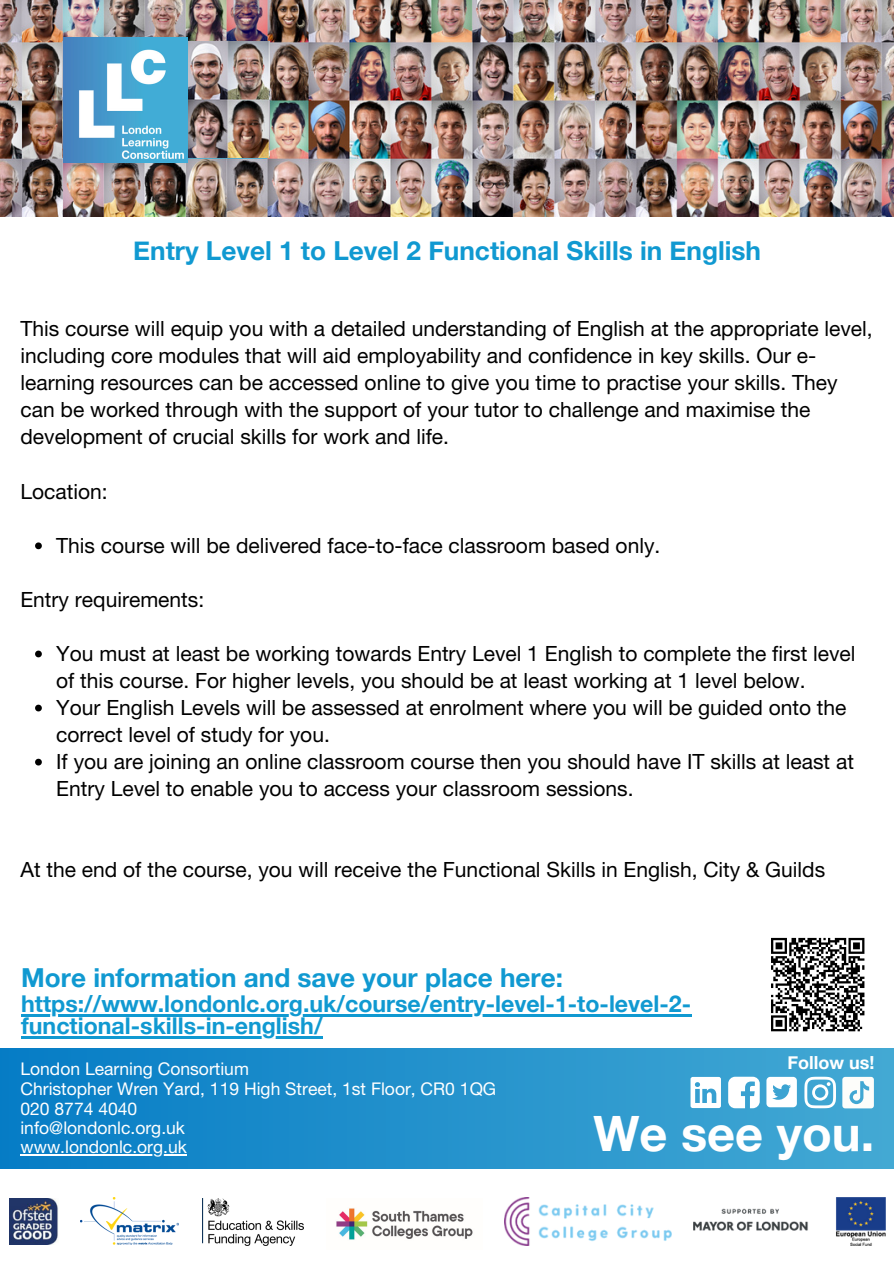
<style>
.page{position:relative;width:894px;height:1264px;background:#fff}
.page>*{position:absolute;margin:0;border:0;box-sizing:border-box;transform-origin:0 0}
.t1{font:700 48.75px "Helvetica Neue";color:#fff}
.t2{font:700 26.1px "Helvetica Neue";color:#1099d1}
.t3{font:700 23.1px/21.5px "Helvetica Neue";color:#1099d1}
.t4{font:21px/27px "Helvetica Neue";color:#000}
.t5{font:700 18px "Helvetica Neue";color:#fff}
.t6{font:17.55px/20px "Helvetica Neue";color:#fff}
</style>
<div class="page">
<div style="left:0;top:1048px;width:893px;height:120px;background:linear-gradient(to right,#057cc5,#44a9d4)"></div>
<svg style="left:728px;top:1076px;width:31px;height:32px"></svg>
<svg style="left:804px;top:1076px;width:31px;height:32px"></svg>
<svg style="left:690px;top:1076px;width:30px;height:32px"></svg>
<svg style="left:766px;top:1076px;width:30px;height:31px"></svg>
<img style="left:0;top:0;width:893px;height:216px">
<img style="left:187px;top:42px;width:82px;height:116px">
<img style="left:63px;top:38px;width:124px;height:124px">
<svg style="left:842px;top:1076px;width:31px;height:32px"></svg>
<svg style="left:35px;top:542px;width:7px;height:7px"></svg>
<svg style="left:35px;top:650px;width:7px;height:7px"></svg>
<svg style="left:35px;top:704px;width:7px;height:7px"></svg>
<svg style="left:35px;top:758px;width:7px;height:7px"></svg>
<img style="left:10px;top:1198px;width:48px;height:46px">
<img style="left:81px;top:1197px;width:98px;height:47px">
<img style="left:202px;top:1198px;width:101px;height:47px">
<img style="left:336px;top:1208px;width:137px;height:32px">
<img style="left:504px;top:1197px;width:167px;height:48px">
<img style="left:693px;top:1197px;width:191px;height:48px">
<svg style="left:771px;top:937px;width:94px;height:95px"></svg>
<hr style="left:20px;top:1153px;width:167px;height:2px;background:#fff">
<hr style="left:21px;top:1014px;width:670px;height:2px;background:#1099d1">
<hr style="left:21px;top:1036px;width:301px;height:2px;background:#1099d1">
<p class="t2" style="left:133px;top:235px;width:629px">Entry Level 1 to Level 2 Functional Skills in English</p>
<p class="t4" style="left:20px;top:315px;width:853px">This course will equip you with a detailed understanding of English at the appropriate level, including core modules that will aid employability and confidence in key skills. Our e&shy;learning resources can be accessed online to give you time to practise your skills. They can be worked through with the support of your tutor to challenge and maximise the development of crucial skills for work and life.</p>
<p class="t4" style="left:20px;top:477px;width:89px">Location:</p>
<p class="t4" style="left:56px;top:531px;width:605px">This course will be delivered face-to-face classroom based only.</p>
<p class="t4" style="left:20px;top:585px;width:185px">Entry requirements:</p>
<p class="t4" style="left:56px;top:639px;width:800px">You must at least be working towards Entry Level 1 English to complete the first level of this course. For higher levels, you should be at least working at 1 level below.<br>Your English Levels will be assessed at enrolment where you will be guided onto the correct level of study for you.<br>If you are joining an online classroom course then you should have IT skills at least at Entry Level to enable you to access your classroom sessions.</p>
<p class="t4" style="left:20px;top:855px;width:806px">At the end of the course, you will receive the Functional Skills in English, City &amp; Guilds</p>
<p class="t2" style="left:21px;top:961px;width:543px">More information and save your place here:</p>
<p class="t3" style="left:21px;top:992px;width:671px">https://www.londonlc.org.uk/course/entry-level-1-to-level-2- functional-skills-in-english/</p>
<p class="t6" style="left:20px;top:1058px;width:477px">London Learning Consortium<br>Christopher Wren Yard, 119 High Street, 1st Floor, CR0 1QG</p>
<p class="t5" style="left:787px;top:1051px;width:89px">Follow us!</p>
<p class="t6" style="left:20px;top:1089px;width:168px;line-height:37.8px">020 8774 4040 www.londonlc.org.uk</p>
<p class="t6" style="left:20px;top:1117px;width:166px">info@londonlc.org.uk</p>
<h1 class="t1" style="left:593px;top:1103px;width:282px">We see you.</h1>
</div>
